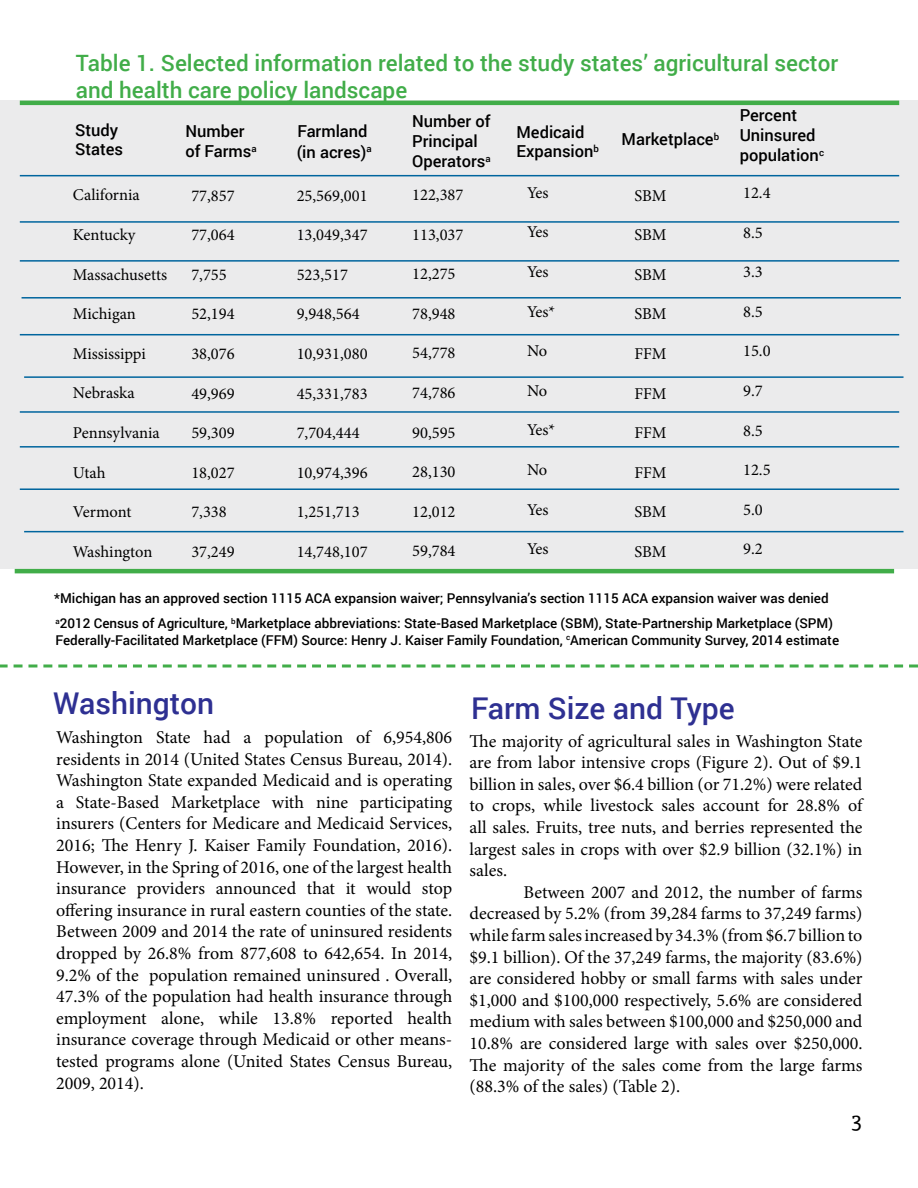
<style>
.page{position:relative;width:918px;height:1188px;background:#fff}
.page>*{position:absolute;margin:0;border:0;box-sizing:border-box;transform-origin:0 0}
.t1{font:500 30px "Roboto";color:#2e3092}
.t2{font:500 22.5px/27px "Roboto";color:#41ad49}
.t3{font:22.5px "Enriqueta";color:#000}
.t4{font:18px/21.6px "Minion Pro";color:#000;text-align:justify}
.t5{font:16.5px "Minion Pro";color:#000}
.t6{font:500 16.5px/19.8px "Roboto";color:#000}
.t7{font:500 13.5px/16.2px "Roboto";color:#000}
</style>
<div class="page">
<div style="left:0;top:101px;width:918px;height:468px;background:#ebebec"></div>
<hr style="left:15px;top:569px;width:879px;height:4px;background:#41ad49">
<hr style="left:20px;top:101px;width:879px;height:4px;background:#41ad49">
<hr style="left:20px;top:175px;width:879px;height:1px;background:#00659e">
<hr style="left:20px;top:221px;width:879px;height:2px;background:#00659e">
<hr style="left:20px;top:260px;width:879px;height:2px;background:#00659e">
<hr style="left:22px;top:297px;width:879px;height:2px;background:#00659e">
<hr style="left:20px;top:334px;width:879px;height:1px;background:#00659e">
<hr style="left:24px;top:376px;width:880px;height:2px;background:#00659e">
<hr style="left:20px;top:411px;width:879px;height:2px;background:#00659e">
<hr style="left:20px;top:446px;width:879px;height:2px;background:#00659e">
<hr style="left:20px;top:488px;width:879px;height:2px;background:#00659e">
<hr style="left:24px;top:531px;width:880px;height:1px;background:#00659e">
<svg style="left:0;top:665px;width:918px;height:3px"></svg>
<p class="t2" style="left:76px;top:48px;width:764px">Table 1. Selected information related to the study states’ agricultural sector and health care policy landscape</p>
<p class="t6" style="left:75px;top:119px;width:50px">Study<br>States</p>
<p class="t6" style="left:185px;top:121px;width:73px">Number of Farms<sup>a</sup></p>
<p class="t6" style="left:412px;top:111px;width:80px">Number of<br>Principal<br>Operators<sup>a</sup></p>
<p class="t6" style="left:516px;top:121px;width:84px">Medicaid<br>Expansion<sup>b</sup></p>
<p class="t6" style="left:622px;top:129px;width:99px">Marketplace<sup>b</sup></p>
<p class="t6" style="left:297px;top:119px;width:76px;line-height:21.1px">Farmland (in acres)<sup>a</sup></p>
<p class="t5" style="left:73px;top:184px;width:68px">California</p>
<p class="t5" style="left:73px;top:224px;width:64px">Kentucky</p>
<p class="t5" style="left:73px;top:263px;width:96px">Massachusetts</p>
<p class="t5" style="left:73px;top:303px;width:64px">Michigan</p>
<p class="t5" style="left:73px;top:342px;width:74px">Mississippi</p>
<p class="t5" style="left:73px;top:382px;width:63px">Nebraska</p>
<p class="t5" style="left:73px;top:422px;width:88px">Pennsylvania</p>
<p class="t5" style="left:73px;top:461px;width:34px">Utah</p>
<p class="t5" style="left:73px;top:501px;width:60px">Vermont</p>
<p class="t5" style="left:73px;top:540px;width:81px">Washington</p>
<p class="t5" style="left:191px;top:184px;width:45px">77,857</p>
<p class="t5" style="left:191px;top:224px;width:45px">77,064</p>
<p class="t5" style="left:191px;top:264px;width:37px">7,755</p>
<p class="t5" style="left:191px;top:303px;width:45px">52,194</p>
<p class="t5" style="left:191px;top:343px;width:45px">38,076</p>
<p class="t5" style="left:191px;top:382px;width:45px">49,969</p>
<p class="t5" style="left:191px;top:422px;width:45px">59,309</p>
<p class="t5" style="left:191px;top:462px;width:45px">18,027</p>
<p class="t5" style="left:191px;top:501px;width:37px">7,338</p>
<p class="t5" style="left:191px;top:541px;width:45px">37,249</p>
<p class="t5" style="left:297px;top:184px;width:72px">25,569,001</p>
<p class="t5" style="left:297px;top:224px;width:72px">13,049,347</p>
<p class="t5" style="left:297px;top:264px;width:53px">523,517</p>
<p class="t5" style="left:297px;top:303px;width:64px">9,948,564</p>
<p class="t5" style="left:297px;top:343px;width:72px">10,931,080</p>
<p class="t5" style="left:297px;top:382px;width:72px">45,331,783</p>
<p class="t5" style="left:297px;top:422px;width:64px">7,704,444</p>
<p class="t5" style="left:297px;top:462px;width:72px">10,974,396</p>
<p class="t5" style="left:297px;top:501px;width:64px">1,251,713</p>
<p class="t5" style="left:297px;top:541px;width:72px">14,748,107</p>
<p class="t5" style="left:412px;top:184px;width:53px">122,387</p>
<p class="t5" style="left:412px;top:223px;width:53px">113,037</p>
<p class="t5" style="left:412px;top:263px;width:45px">12,275</p>
<p class="t5" style="left:412px;top:303px;width:45px">78,948</p>
<p class="t5" style="left:412px;top:342px;width:45px">54,778</p>
<p class="t5" style="left:412px;top:382px;width:45px">74,786</p>
<p class="t5" style="left:412px;top:421px;width:45px">90,595</p>
<p class="t5" style="left:412px;top:461px;width:45px">28,130</p>
<p class="t5" style="left:412px;top:501px;width:45px">12,012</p>
<p class="t5" style="left:412px;top:540px;width:45px">59,784</p>
<p class="t5" style="left:527px;top:182px;width:23px">Yes</p>
<p class="t5" style="left:527px;top:221px;width:23px">Yes</p>
<p class="t5" style="left:527px;top:261px;width:23px">Yes</p>
<p class="t5" style="left:527px;top:300px;width:30px">Yes*</p>
<p class="t5" style="left:527px;top:340px;width:22px">No</p>
<p class="t5" style="left:527px;top:380px;width:22px">No</p>
<p class="t5" style="left:527px;top:419px;width:30px">Yes*</p>
<p class="t5" style="left:527px;top:459px;width:22px">No</p>
<p class="t5" style="left:527px;top:498px;width:23px">Yes</p>
<p class="t5" style="left:527px;top:538px;width:23px">Yes</p>
<p class="t5" style="left:634px;top:184px;width:34px">SBM</p>
<p class="t5" style="left:634px;top:224px;width:34px">SBM</p>
<p class="t5" style="left:634px;top:264px;width:34px">SBM</p>
<p class="t5" style="left:634px;top:303px;width:34px">SBM</p>
<p class="t5" style="left:634px;top:343px;width:34px">FFM</p>
<p class="t5" style="left:634px;top:382px;width:34px">FFM</p>
<p class="t5" style="left:634px;top:422px;width:34px">FFM</p>
<p class="t5" style="left:634px;top:462px;width:34px">FFM</p>
<p class="t5" style="left:634px;top:501px;width:34px">SBM</p>
<p class="t5" style="left:634px;top:541px;width:34px">SBM</p>
<p class="t6" style="left:740px;top:105px;width:86px">Percent<br>Uninsured population<sup>c</sup></p>
<p class="t5" style="left:743px;top:182px;width:29px">12.4</p>
<p class="t5" style="left:743px;top:221px;width:21px">8.5</p>
<p class="t5" style="left:743px;top:261px;width:21px">3.3</p>
<p class="t5" style="left:743px;top:300px;width:21px">8.5</p>
<p class="t5" style="left:743px;top:340px;width:29px">15.0</p>
<p class="t5" style="left:743px;top:380px;width:21px">9.7</p>
<p class="t5" style="left:743px;top:419px;width:21px">8.5</p>
<p class="t5" style="left:743px;top:459px;width:29px">12.5</p>
<p class="t5" style="left:743px;top:498px;width:21px">5.0</p>
<p class="t5" style="left:743px;top:538px;width:21px">9.2</p>
<p class="t7" style="left:54px;top:589px;width:776px">*Michigan has an approved section 1115 ACA expansion waiver; Pennsylvania’s section 1115 ACA expansion waiver was denied</p>
<p class="t7" style="left:56px;top:615px;width:785px"><sup>a</sup>2012 Census of Agriculture, <sup>b</sup>Marketplace abbreviations: State-Based Marketplace (SBM), State-Partnership Marketplace (SPM)<br>Federally-Facilitated Marketplace (FFM) Source: Henry J. Kaiser Family Foundation, <sup>c</sup>American Community Survey, 2014 estimate</p>
<h1 class="t1" style="left:53px;top:682px;width:163px">Washington</h1>
<p class="t4" style="left:56px;top:727px;width:398px">Washington State had a population of 6,954,806 residents in 2014 (United States Census Bureau, 2014).<br>Washington State expanded Medicaid and is operating a State-Based Marketplace with nine participating insurers (Centers for Medicare and Medicaid Services, 2016; The Henry J. Kaiser Family Foundation, 2016).<br>However, in the Spring of 2016, one of the largest health insurance providers announced that it would stop offering insurance in rural eastern counties of the state.<br>Between 2009 and 2014 the rate of uninsured residents dropped by 26.8% from 877,608 to 642,654. In 2014, 9.2% of the population remained uninsured . Overall, 47.3% of the population had health insurance through employment alone, while 13.8% reported health insurance coverage through Medicaid or other means&shy;tested programs alone (United States Census Bureau, 2009, 2014).</p>
<h1 class="t1" style="left:471px;top:687px;width:265px">Farm Size and Type</h1>
<p class="t4" style="left:470px;top:730px;width:395px">The majority of agricultural sales in Washington State are from labor intensive crops (Figure 2). Out of $9.1 billion in sales, over $6.4 billion (or 71.2%) were related to crops, while livestock sales account for 28.8% of all sales. Fruits, tree nuts, and berries represented the largest sales in crops with over $2.9 billion (32.1%) in sales.</p>
<p class="t4" style="left:470px;top:881px;width:395px;text-indent:54px">Between 2007 and 2012, the number of farms decreased by 5.2% (from 39,284 farms to 37,249 farms) while farm sales increased by 34.3% (from $6.7 billion to $9.1 billion). Of the 37,249 farms, the majority (83.6%) are considered hobby or small farms with sales under $1,000 and $100,000 respectively, 5.6% are considered medium with sales between $100,000 and $250,000 and 10.8% are considered large with sales over $250,000.<br>The majority of the sales come from the large farms (88.3% of the sales) (Table 2).</p>
<p class="t3" style="left:851px;top:1103px;width:12px">3</p>
</div>
